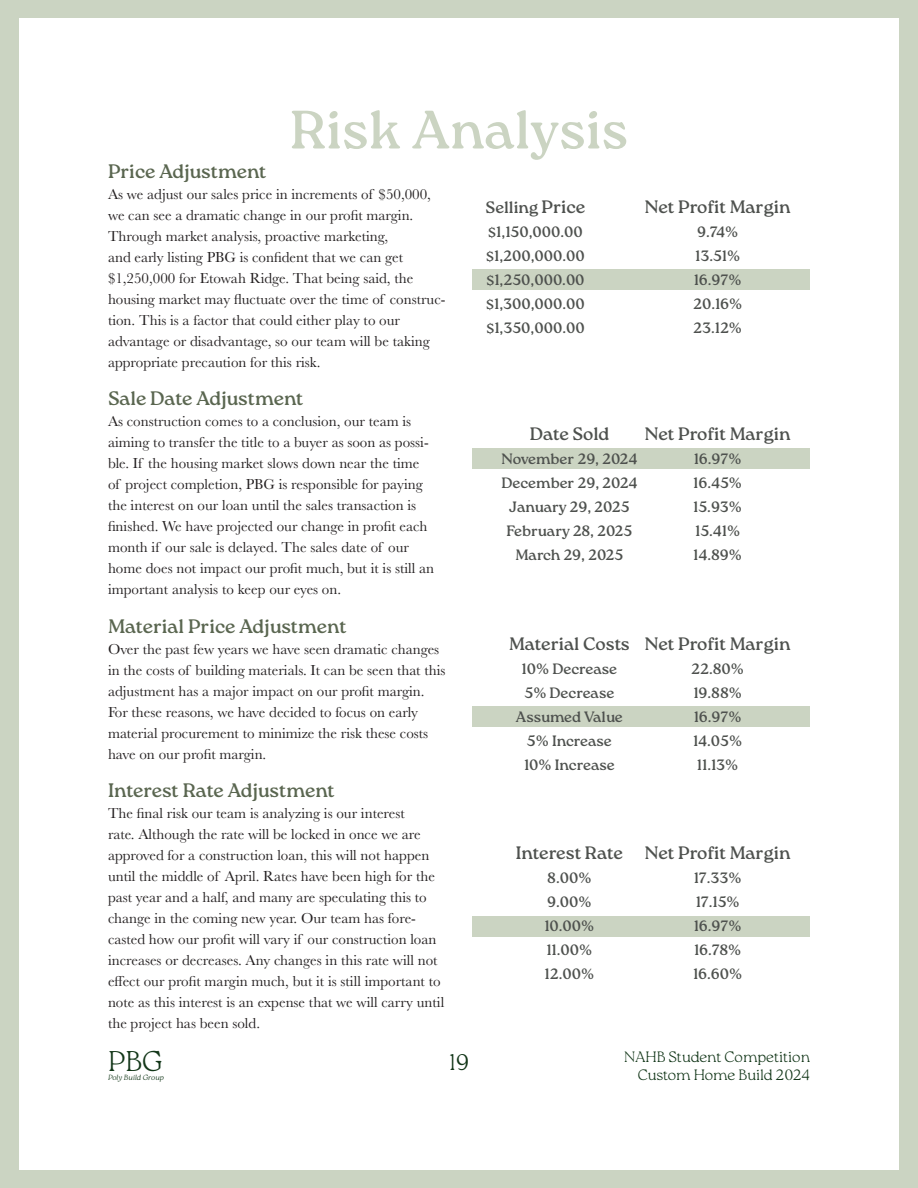
<style>
.page{position:relative;width:918px;height:1188px;background:#fff}
.page>*{position:absolute;margin:0;border:0;box-sizing:border-box;transform-origin:0 0}
.t1{font:54px "Roca";color:#cbd4c2}
.t2{font:100 28.5px "Roca";color:#123618}
.t3{font:100 22.5px "Roca";color:#123618}
.Headers{font:19.5px "Roca";color:#5a6650}
.Sub_Heading{font:18px "Roca";color:#4e514e}
.Sub_Heading-2{font:16.5px "Roca";color:#4e514e}
.Body_text{font:15px/21px "Baskerville";color:#231f20}
.Sub_Heading-3{font:15px "Roca";color:#4e514e}
.t4{font:100 15px/18px "Roca";color:#123618;text-align:right}
.t5{font:italic 100 7.5px "Roca";color:#123618}
.s1{font-size:18px}
</style>
<div class="page">
<div style="left:0;top:0;width:918px;height:17px;background:#cbd4c2"></div>
<div style="left:0;top:1171px;width:918px;height:17px;background:#cbd4c2"></div>
<div style="left:900px;top:12px;width:18px;height:1175px;background:#cbd4c2"></div>
<div style="left:0;top:0;width:18px;height:1187px;background:#cbd4c2"></div>
<div style="left:472px;top:269px;width:338px;height:21px;background:#cbd4c2"></div>
<div style="left:472px;top:448px;width:338px;height:21px;background:#cbd4c2"></div>
<div style="left:472px;top:706px;width:338px;height:21px;background:#cbd4c2"></div>
<div style="left:472px;top:916px;width:338px;height:20px;background:#cbd4c2"></div>
<p class="t1" style="left:290px;top:98px;width:340px">Risk Analysis</p>
<p class="Headers" style="left:108px;top:160px;width:160px">Price Adjustment</p>
<p class="Body_text" style="left:108px;top:184px;width:339px">As we adjust our sales price in increments of $50,000, we can see a dramatic change in our profit margin.<br>Through market analysis, proactive marketing,<br>and early listing PBG is confident that we can get $1,250,000 for Etowah Ridge. That being said, the housing market may fluctuate over the time of construc&shy;tion. This is a factor that could either play to our advantage or disadvantage, so our team will be taking appropriate precaution for this risk.</p>
<p class="Headers" style="left:108px;top:387px;width:197px">Sale Date Adjustment</p>
<p class="Body_text" style="left:108px;top:411px;width:328px">As construction comes to a conclusion, our team is aiming to transfer the title to a buyer as soon as possi&shy;ble. If the housing market slows down near the time of project completion, PBG is responsible for paying the interest on our loan until the sales transaction is finished. We have projected our change in profit each month if our sale is delayed. The sales date of our home does not impact our profit much, but it is still an important analysis to keep our eyes on.</p>
<p class="Headers" style="left:108px;top:614px;width:240px">Material Price Adjustment</p>
<p class="Body_text" style="left:108px;top:638px;width:339px">Over the past few years we have seen dramatic changes in the costs of building materials. It can be seen that this adjustment has a major impact on our profit margin.<br>For these reasons, we have decided to focus on early material procurement to minimize the risk these costs have on our profit margin.</p>
<p class="Headers" style="left:108px;top:778px;width:228px">Interest Rate Adjustment</p>
<p class="Body_text" style="left:108px;top:803px;width:338px">The final risk our team is analyzing is our interest<br>rate. Although the rate will be locked in once we are approved for a construction loan, this will not happen until the middle of April. Rates have been high for the past year and a half, and many are speculating this to change in the coming new year. Our team has fore&shy;casted how our profit will vary if our construction loan increases or decreases. Any changes in this rate will not effect our profit margin much, but it is still important to note as this interest is an expense that we will carry until the project has been sold.</p>
<p class="Sub_Heading-2" style="left:486px;top:198px;width:101px">Selling <span class="s1">Price</span></p>
<p class="Sub_Heading-3" style="left:488px;top:223px;width:96px">$1,150,000.00</p>
<p class="Sub_Heading-3" style="left:486px;top:247px;width:100px">$1,200,000.00</p>
<p class="Sub_Heading-3" style="left:486px;top:271px;width:100px">$1,250,000.00</p>
<p class="Sub_Heading-3" style="left:486px;top:295px;width:100px">$1,300,000.00</p>
<p class="Sub_Heading-3" style="left:486px;top:319px;width:100px">$1,350,000.00</p>
<p class="Sub_Heading" style="left:530px;top:423px;width:81px">Date Sold</p>
<p class="Sub_Heading-3" style="left:501px;top:450px;width:137px">November 29, 2024</p>
<p class="Sub_Heading-3" style="left:501px;top:474px;width:137px">December 29, 2024</p>
<p class="Sub_Heading-3" style="left:509px;top:498px;width:122px">January 29, 2025</p>
<p class="Sub_Heading-3" style="left:506px;top:522px;width:127px">February 28, 2025</p>
<p class="Sub_Heading-3" style="left:515px;top:546px;width:109px">March 29, 2025</p>
<p class="Sub_Heading" style="left:509px;top:633px;width:122px">Material Costs</p>
<p class="Sub_Heading-3" style="left:522px;top:659px;width:97px">10% Decrease</p>
<p class="Sub_Heading-3" style="left:525px;top:683px;width:91px">5% Decrease</p>
<p class="Sub_Heading-3" style="left:516px;top:707px;width:109px">Assumed Value</p>
<p class="Sub_Heading-3" style="left:527px;top:731px;width:86px">5% Increase</p>
<p class="Sub_Heading-3" style="left:524px;top:755px;width:92px">10% Increase</p>
<p class="Sub_Heading" style="left:516px;top:842px;width:108px">Interest Rate</p>
<p class="Sub_Heading-3" style="left:547px;top:869px;width:46px">8.00%</p>
<p class="Sub_Heading-3" style="left:547px;top:893px;width:46px">9.00%</p>
<p class="Sub_Heading-3" style="left:544px;top:917px;width:52px">10.00%</p>
<p class="Sub_Heading-3" style="left:546px;top:941px;width:47px">11.00%</p>
<p class="Sub_Heading-3" style="left:545px;top:965px;width:51px">12.00%</p>
<p class="Sub_Heading" style="left:645px;top:196px;width:147px">Net Profit Margin</p>
<p class="Sub_Heading-3" style="left:697px;top:223px;width:43px">9.74%</p>
<p class="Sub_Heading-3" style="left:695px;top:247px;width:47px">13.51%</p>
<p class="Sub_Heading-3" style="left:694px;top:271px;width:49px">16.97%</p>
<p class="Sub_Heading-3" style="left:693px;top:295px;width:51px">20.16%</p>
<p class="Sub_Heading-3" style="left:693px;top:319px;width:50px">23.12%</p>
<p class="Sub_Heading" style="left:645px;top:423px;width:147px">Net Profit Margin</p>
<p class="Sub_Heading-3" style="left:694px;top:450px;width:49px">16.97%</p>
<p class="Sub_Heading-3" style="left:693px;top:474px;width:50px">16.45%</p>
<p class="Sub_Heading-3" style="left:693px;top:498px;width:50px">15.93%</p>
<p class="Sub_Heading-3" style="left:695px;top:522px;width:47px">15.41%</p>
<p class="Sub_Heading-3" style="left:693px;top:546px;width:50px">14.89%</p>
<p class="Sub_Heading" style="left:645px;top:633px;width:147px">Net Profit Margin</p>
<p class="Sub_Heading-3" style="left:691px;top:659px;width:54px">22.80%</p>
<p class="Sub_Heading-3" style="left:693px;top:683px;width:50px">19.88%</p>
<p class="Sub_Heading-3" style="left:694px;top:707px;width:49px">16.97%</p>
<p class="Sub_Heading-3" style="left:693px;top:731px;width:51px">14.05%</p>
<p class="Sub_Heading-3" style="left:697px;top:755px;width:43px">11.13%</p>
<p class="Sub_Heading" style="left:645px;top:842px;width:147px">Net Profit Margin</p>
<p class="Sub_Heading-3" style="left:694px;top:869px;width:49px">17.33%</p>
<p class="Sub_Heading-3" style="left:696px;top:893px;width:46px">17.15%</p>
<p class="Sub_Heading-3" style="left:694px;top:917px;width:49px">16.97%</p>
<p class="Sub_Heading-3" style="left:694px;top:941px;width:49px">16.78%</p>
<p class="Sub_Heading-3" style="left:693px;top:965px;width:51px">16.60%</p>
<h2 class="t2" style="left:108px;top:1044px;width:57px">PBG</h2>
<h3 class="t3" style="left:449px;top:1049px;width:22px">19</h3>
<p class="t5" style="left:108px;top:1073px;width:58px">Poly Build Group</p>
<p class="t4" style="left:624px;top:1049px;width:187px">NAHB Student Competition<br>Custom Home Build 2024</p>
</div>
